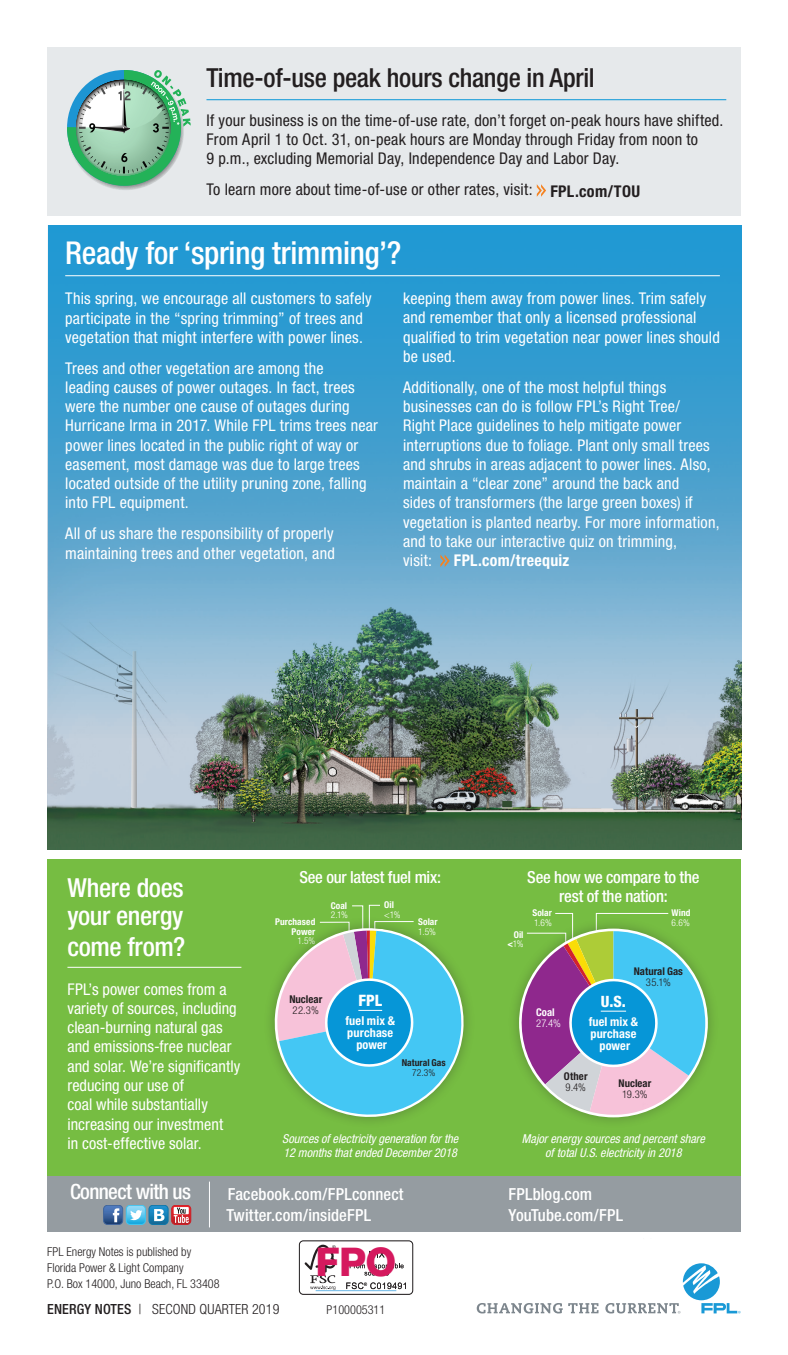
<style>
.page{position:relative;width:788px;height:1355px;background:#fff}
.page>*{position:absolute;margin:0;border:0;box-sizing:border-box;transform-origin:0 0}
.t1{font:800 39.55px "Helvetica Neue LT Std";color:#d5195e}
.t2{font:500 condensed 31.5px "Helvetica Neue LT Std";letter-spacing:-.01em;color:#fff}
.t3{font:500 condensed 26.25px "Helvetica Neue LT Std";letter-spacing:-.01em;color:#231f20}
.t4{font:500 condensed 26.25px/28px "Helvetica Neue LT Std";letter-spacing:-.015em;color:#fff}
.t5{font:500 condensed 21px "Helvetica Neue LT Std";letter-spacing:-.03em;color:#fff}
.t6{font:500 condensed 16.62px "Helvetica Neue LT Std";letter-spacing:.005em;color:#fff}
.t7{font:500 condensed 16.62px/19.2px "Helvetica Neue LT Std";letter-spacing:-.015em;color:#fff;text-align:center}
.t8{font:condensed 16.1px/19.2px "Helvetica Neue LT Std";letter-spacing:.01em;color:#fff}
.t9{font:condensed 16.1px/19.2px "Helvetica Neue LT Std";letter-spacing:.015em;color:#231f20}
.t10{font:700 condensed 16.1px "Helvetica Neue LT Std";letter-spacing:.02em;color:#fff}
.t11{font:800 condensed 15.75px "Helvetica Neue LT Std";color:#fff}
.t12{font:800 condensed 15.58px "Helvetica Neue LT Std";color:#fff}
.t13{font:300 condensed 14px "Helvetica Neue LT Std";letter-spacing:.01em;color:#231f20}
.t14{font:italic condensed 12.25px/14px "Helvetica Neue LT Std";letter-spacing:-.005em;color:#fff;text-align:center}
.t15{font:300 condensed 12.25px/15.8px "Helvetica Neue LT Std";color:#231f20}
.t16{font:700 condensed 12.25px/12.2px "Helvetica Neue LT Std";letter-spacing:.01em;color:#fff;text-align:center}
.t17{font:700 condensed 10.85px "Helvetica Neue LT Std";color:#231f20}
.t18{font:300 condensed 10.85px "Helvetica Neue LT Std";color:#231f20}
.t19{font:700 condensed 10.67px "Helvetica Neue LT Std";letter-spacing:.005em;color:#231f20}
.t20{font:300 condensed 10.67px "Helvetica Neue LT Std";color:#231f20}
.t21{font:300 condensed 10.67px "Helvetica Neue LT Std";color:#fff}
.t22{font:700 condensed 10.67px "Helvetica Neue LT Std";color:#fff}
.t23{font:700 condensed 9.62px "Helvetica Neue LT Std";letter-spacing:.005em;color:#231f20}
.t24{font:300 condensed 9.62px "Helvetica Neue LT Std";color:#231f20}
.t25{font:700 condensed 9.28px/9.5px "Helvetica Neue LT Std";letter-spacing:.005em;color:#fff;text-align:right}
.t26{font:300 condensed 9.28px "Helvetica Neue LT Std";color:#fff}
.s1{font-weight:700}
.s2{font-weight:300}
.s3{font-weight:500}
</style>
<div class="page">
<img style="left:48px;top:225px;width:693px;height:625px">
<div style="left:299px;top:1240px;width:114px;height:54px;border:1px solid #231f20;border-radius:4px"></div>
<svg style="left:304px;top:1244px;width:32px;height:46px"></svg>
<svg style="left:369px;top:1251px;width:15px;height:6px"></svg>
<svg style="left:350px;top:1263px;width:53px;height:12px"></svg>
<svg style="left:346px;top:1282px;width:60px;height:7px"></svg>
<svg style="left:476px;top:1303px;width:86px;height:10px"></svg>
<svg style="left:568px;top:1303px;width:30px;height:10px"></svg>
<svg style="left:605px;top:1263px;width:135px;height:50px"></svg>
<hr style="left:315px;top:1290px;width:81px;height:1px;background:#78bde8">
<div style="left:47px;top:1175px;width:693px;height:57px;background:#959ca1"></div>
<div style="left:103px;top:1205px;width:20px;height:19px;border:1px solid #40659c;border-radius:4px"></div>
<svg style="left:104px;top:1205px;width:87px;height:19px;background:#7f97b4"></svg>
<hr style="left:209px;top:1181px;width:1px;height:46px;background:#fff">
<hr style="left:65px;top:275px;width:654px;height:1px;background:#fff">
<svg style="left:440px;top:554px;width:9px;height:13px"></svg>
<div style="left:47px;top:47px;width:693px;height:169px;background:#e6e9eb"></div>
<hr style="left:206px;top:99px;width:520px;height:1px;background:#0696d7">
<svg style="left:536px;top:184px;width:10px;height:13px"></svg>
<svg style="left:67px;top:70px;width:124px;height:120px"></svg>
<div style="left:47px;top:858px;width:693px;height:317px;background:#76bd42"></div>
<hr style="left:67px;top:967px;width:174px;height:1px;background:#fff">
<svg style="left:515px;top:913px;width:190px;height:208px"></svg>
<svg style="left:270px;top:905px;width:196px;height:216px"></svg>
<h3 class="t3" style="left:206px;top:62px;width:390px">Time-of-use peak hours change in April</h3>
<p class="t9" style="left:206px;top:110px;width:518px">If your business is on the time-of-use rate, don’t forget on-peak hours have shifted.<br>From April 1 to Oct. 31, on-peak hours are Monday through Friday from noon to<br>9 p.m., excluding Memorial Day, Independence Day and Labor Day.</p>
<p class="t9" style="left:206px;top:180px;width:435px">To learn more about time-of-use or other rates, visit: <span class="s1">FPL.com/TOU</span></p>
<h2 class="t2" style="left:65px;top:234px;width:337px">Ready for ‘spring trimming’?</h2>
<p class="t8" style="left:65px;top:289px;width:308px">This spring, we encourage all customers to safely participate in the “spring trimming” of trees and vegetation that might interfere with power lines.</p>
<p class="t8" style="left:65px;top:358px;width:314px">Trees and other vegetation are among the<br>leading causes of power outages. In fact, trees were the number one cause of outages during Hurricane Irma in 2017. While FPL trims trees near power lines located in the public right of way or easement, most damage was due to large trees located outside of the utility pruning zone, falling into FPL equipment.</p>
<p class="t8" style="left:65px;top:524px;width:271px">All of us share the responsibility of properly maintaining trees and other vegetation, and</p>
<p class="t8" style="left:403px;top:289px;width:318px">keeping them away from power lines. Trim safely and remember that only a licensed professional qualified to trim vegetation near power lines should be used.</p>
<p class="t8" style="left:403px;top:377px;width:318px">Additionally, one of the most helpful things businesses can do is follow FPL’s Right Tree/<br>Right Place guidelines to help mitigate power interruptions due to foliage. Plant only small trees and shrubs in areas adjacent to power lines. Also, maintain a “clear zone” around the back and<br>sides of transformers (the large green boxes) if vegetation is planted nearby. For more information, and to take our interactive quiz on trimming,<br>visit:</p>
<p class="t10" style="left:454px;top:551px;width:117px">FPL.com/treequiz</p>
<h3 class="t4" style="left:67px;top:873px;width:118px">Where does your energy</h3>
<h3 class="t4" style="left:67px;top:932px;width:119px">come from?</h3>
<p class="t8" style="left:67px;top:979px;width:174px">FPL’s power comes from a variety of sources, including clean-burning natural gas and emissions-free nuclear and solar. We’re significantly reducing our use of<br>coal while substantially increasing our investment<br>in cost-effective solar.</p>
<p class="t7" style="left:299px;top:867px;width:143px">See our latest fuel mix:</p>
<p class="t25" style="left:275px;top:917px;width:42px">Purchased<br>Power</p>
<p class="t26" style="left:297px;top:935px;width:19px">1.5%</p>
<p class="t25" style="left:331px;top:900px;width:18px">Coal</p>
<p class="t26" style="left:331px;top:909px;width:19px">2.1%</p>
<p class="t25" style="left:384px;top:900px;width:11px">Oil</p>
<p class="t26" style="left:384px;top:909px;width:18px">&lt;1%</p>
<p class="t25" style="left:418px;top:917px;width:21px">Solar</p>
<p class="t26" style="left:418px;top:926px;width:19px">1.5%</p>
<p class="t17" style="left:289px;top:992px;width:34px">Nuclear</p>
<p class="t18" style="left:292px;top:1003px;width:28px">22.3%</p>
<p class="t11" style="left:358px;top:991px;width:25px">FPL</p>
<p class="t16" style="left:345px;top:1014px;width:51px">fuel mix &amp; purchase power</p>
<p class="t23" style="left:401px;top:1056px;width:46px">Natural Gas</p>
<p class="t24" style="left:412px;top:1066px;width:25px">72.3%</p>
<p class="t14" style="left:282px;top:1132px;width:177px;text-align:left">Sources of electricity generation for the<br>12 months that ended December 2018</p>
<p class="t7" style="left:527px;top:867px;width:174px">See how we compare to the rest of the nation:</p>
<p class="t25" style="left:507px;top:929px;width:18px">Oil &lt;<span class="s2">1%</span></p>
<p class="t25" style="left:532px;top:908px;width:21px">Solar</p>
<p class="t26" style="left:534px;top:917px;width:19px">1.6%</p>
<p class="t22" style="left:536px;top:1006px;width:20px">Coal</p>
<p class="t21" style="left:536px;top:1017px;width:26px">27.4%</p>
<p class="t25" style="left:671px;top:908px;width:20px">Wind</p>
<p class="t26" style="left:671px;top:917px;width:20px">6.6%</p>
<p class="t19" style="left:633px;top:965px;width:51px">Natural Gas</p>
<p class="t20" style="left:646px;top:976px;width:26px">35.1%</p>
<p class="t12" style="left:600px;top:992px;width:27px">U.S.</p>
<p class="t16" style="left:588px;top:1015px;width:51px">fuel mix &amp; purchase power</p>
<p class="t19" style="left:564px;top:1070px;width:25px">Other</p>
<p class="t20" style="left:565px;top:1081px;width:22px">9.4%</p>
<p class="t19" style="left:618px;top:1077px;width:34px">Nuclear</p>
<p class="t20" style="left:622px;top:1088px;width:27px">19.3%</p>
<p class="t14" style="left:522px;top:1132px;width:184px">Major energy sources and percent share of total U.S. electricity in 2018</p>
<h3 class="t5" style="left:70px;top:1179px;width:123px">Connect with us</h3>
<p class="t6" style="left:228px;top:1184px;width:177px">Facebook.com/FPLconnect</p>
<p class="t6" style="left:508px;top:1184px;width:85px">FPLblog.com</p>
<p class="t6" style="left:227px;top:1205px;width:146px">Twitter.com/insideFPL</p>
<p class="t6" style="left:508px;top:1205px;width:116px">YouTube.com/FPL</p>
<p class="t15" style="left:47px;top:1244px;width:174px">FPL Energy Notes is published by<br>Florida Power &amp; Light Company<br>P.O. Box 14000, Juno Beach, FL 33408</p>
<p class="t13" style="left:47px;top:1301px;width:234px"><span class="s3">ENERGY NOTES</span> | SECOND QUARTER 2019</p>
<h1 class="t1" style="left:315px;top:1238px;width:82px">FPO</h1>
<p class="t15" style="left:326px;top:1301px;width:60px">P100005311</p>
</div>
